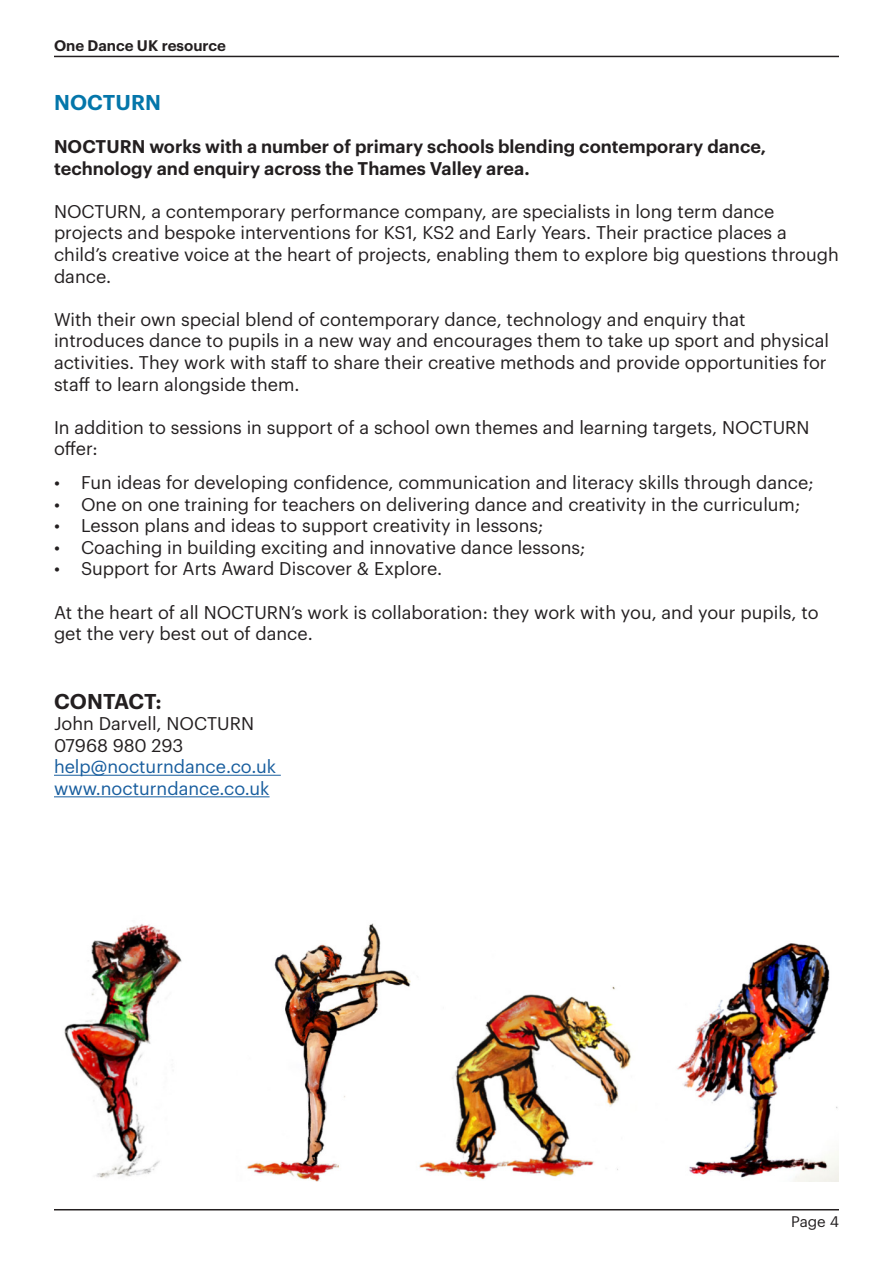
<style>
.page{position:relative;width:893px;height:1263px;background:#fff}
.page>*{position:absolute;margin:0;border:0;box-sizing:border-box;transform-origin:0 0}
.t1{font:600 21px "Graphik";color:#231f20}
.t2{font:600 21px "Graphik";letter-spacing:.005em;color:#0476aa}
.t3{font:18px/21.6px "Graphik";color:#231f20}
.t4{font:600 18px/21.6px "Graphik";color:#231f20}
.t5{font:18px/21.6px "Graphik";color:#175d9e}
.t6{font:600 15px "Graphik";color:#231f20}
.t7{font:15px "Graphik";color:#231f20}
.s1{color:#231f20}
</style>
<div class="page">
<hr style="left:54px;top:56px;width:785px;height:1px;background:#231f20">
<hr style="left:54px;top:1209px;width:785px;height:1px;background:#231f20">
<hr style="left:54px;top:775px;width:227px;height:1px;background:#175d9e">
<hr style="left:54px;top:796px;width:216px;height:1px;background:#175d9e">
<img style="left:64px;top:923px;width:775px;height:258px">
<p class="t6" style="left:54px;top:34px;width:173px">One Dance UK resource</p>
<p class="t2" style="left:54px;top:86px;width:109px">NOCTURN</p>
<p class="t4" style="left:54px;top:134px;width:714px">NOCTURN works with a number of primary schools blending contemporary dance, technology and enquiry across the Thames Valley area.</p>
<p class="t3" style="left:54px;top:199px;width:786px">NOCTURN, a contemporary performance company, are specialists in long term dance projects and bespoke interventions for KS1, KS2 and Early Years. Their practice places a child’s creative voice at the heart of projects, enabling them to explore big questions through dance.</p>
<p class="t3" style="left:54px;top:307px;width:777px">With their own special blend of contemporary dance, technology and enquiry that introduces dance to pupils in a new way and encourages them to take up sport and physical activities. They work with staff to share their creative methods and provide opportunities for staff to learn alongside them.</p>
<p class="t3" style="left:54px;top:415px;width:757px">In addition to sessions in support of a school own themes and learning targets, NOCTURN offer:</p>
<p class="t3" style="left:54px;top:470px;width:761px">• Fun ideas for developing confidence, communication and literacy skills through dance;</p>
<p class="t3" style="left:54px;top:492px;width:748px">• One on one training for teachers on delivering dance and creativity in the curriculum;</p>
<p class="t3" style="left:54px;top:513px;width:491px">• Lesson plans and ideas to support creativity in lessons;</p>
<p class="t3" style="left:54px;top:535px;width:533px">• Coaching in building exciting and innovative dance lessons;</p>
<p class="t3" style="left:54px;top:557px;width:390px">• Support for Arts Award Discover &amp; Explore.</p>
<p class="t3" style="left:54px;top:600px;width:766px">At the heart of all NOCTURN’s work is collaboration: they work with you, and your pupils, to get the very best out of dance.</p>
<p class="t1" style="left:54px;top:685px;width:109px">CONTACT:</p>
<p class="t3" style="left:54px;top:711px;width:202px">John Darvell, NOCTURN</p>
<p class="t5" style="left:54px;top:733px;width:224px"><span class="s1">07968 980 293 </span>help@nocturndance.co.uk</p>
<p class="t5" style="left:54px;top:776px;width:217px">www.nocturndance.co.uk</p>
<p class="t7" style="left:791px;top:1210px;width:49px">Page 4</p>
</div>
